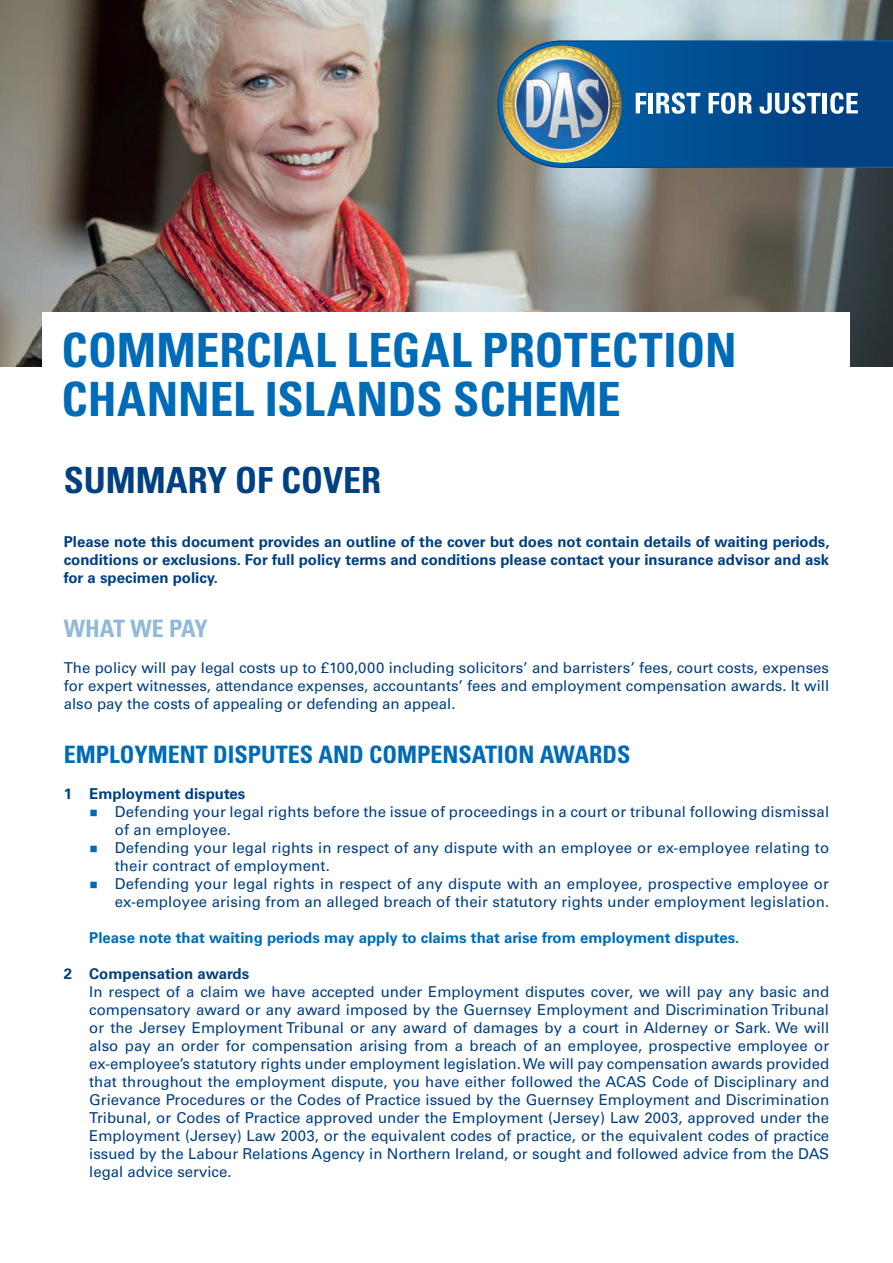
<style>
.page{position:relative;width:893px;height:1263px;background:#fff}
.page>*{position:absolute;margin:0;border:0;box-sizing:border-box;transform-origin:0 0}
.t1{font:700 condensed 47.25px/49.5px "Univers LT Std";color:#006bb6}
.t2{font:700 condensed 36px "Univers LT Std";color:#014081}
.t3{font:700 condensed 24px "Univers LT Std";color:#006bb6}
.t4{font:700 condensed 24px "Univers LT Std";letter-spacing:-.025em;color:#92b9d9}
.t5{font:15px/18px "Univers LT Std";letter-spacing:.01em;color:#014081;text-align:justify}
.t6{font:700 15px/18px "Univers LT Std";color:#014081;text-align:justify}
.t7{font:700 15px "Univers LT Std";color:#006bb6}
</style>
<div class="page">
<img style="left:0;top:0;width:893px;height:367px">
<div style="left:43px;top:313px;width:807px;height:72px;background:#fff"></div>
<svg style="left:497px;top:40px;width:396px;height:128px"></svg>
<svg style="left:499px;top:42px;width:394px;height:125px"></svg>
<img style="left:503px;top:46px;width:120px;height:117px">
<svg style="left:636px;top:93px;width:10px;height:20px"></svg>
<div style="left:648px;top:93px;width:5px;height:20px;background:#fff"></div>
<svg style="left:656px;top:92px;width:44px;height:22px"></svg>
<svg style="left:709px;top:92px;width:43px;height:22px"></svg>
<svg style="left:759px;top:92px;width:62px;height:22px"></svg>
<hr style="left:823px;top:93px;width:4px;height:20px;background:#fff">
<svg style="left:830px;top:92px;width:28px;height:22px"></svg>
<h1 class="t1" style="left:62px;top:325px;width:676px">COMMERCIAL LEGAL PROTECTION<br>CHANNEL ISLANDS SCHEME</h1>
<h2 class="t2" style="left:64px;top:458px;width:319px">SUMMARY OF COVER</h2>
<p class="t6" style="left:64px;top:532px;width:767px">Please note this document provides an outline of the cover but does not contain details of waiting periods, conditions or exclusions. For full policy terms and conditions please contact your insurance advisor and ask for a specimen policy.</p>
<h3 class="t4" style="left:64px;top:613px;width:146px">WHAT WE PAY</h3>
<p class="t5" style="left:64px;top:658px;width:767px">The policy will pay legal costs up to £100,000 including solicitors’ and barristers’ fees, court costs, expenses for expert witnesses, attendance expenses, accountants’ fees and employment compensation awards. It will also pay the costs of appealing or defending an appeal.</p>
<h3 class="t3" style="left:64px;top:739px;width:568px">EMPLOYMENT DISPUTES AND COMPENSATION AWARDS</h3>
<p class="t6" style="left:64px;top:784px;width:183px">1 Employment disputes</p>
<p class="t5" style="left:115px;top:802px;width:716px;text-align:left">Defending your legal rights before the issue of proceedings in a court or tribunal following dismissal of an employee.<br>Defending your legal rights in respect of any dispute with an employee or ex-employee relating to their contract of employment.<br>Defending your legal rights in respect of any dispute with an employee, prospective employee or ex-employee arising from an alleged breach of their statutory rights under employment legislation.</p>
<p class="t7" style="left:89px;top:928px;width:652px">Please note that waiting periods may apply to claims that arise from employment disputes.</p>
<p class="t6" style="left:64px;top:964px;width:187px">2 Compensation awards</p>
<p class="t5" style="left:89px;top:982px;width:741px">In respect of a claim we have accepted under Employment disputes cover, we will pay any basic and compensatory award or any award imposed by the Guernsey Employment and Discrimination Tribunal or the Jersey Employment Tribunal or any award of damages by a court in Alderney or Sark. We will also pay an order for compensation arising from a breach of an employee, prospective employee or ex-employee’s statutory rights under employment legislation. We will pay compensation awards provided that throughout the employment dispute, you have either followed the ACAS Code of Disciplinary and Grievance Procedures or the Codes of Practice issued by the Guernsey Employment and Discrimination Tribunal, or Codes of Practice approved under the Employment (Jersey) Law 2003, approved under the Employment (Jersey) Law 2003, or the equivalent codes of practice, or the equivalent codes of practice issued by the Labour Relations Agency in Northern Ireland, or sought and followed advice from the DAS legal advice service.</p>
</div>
